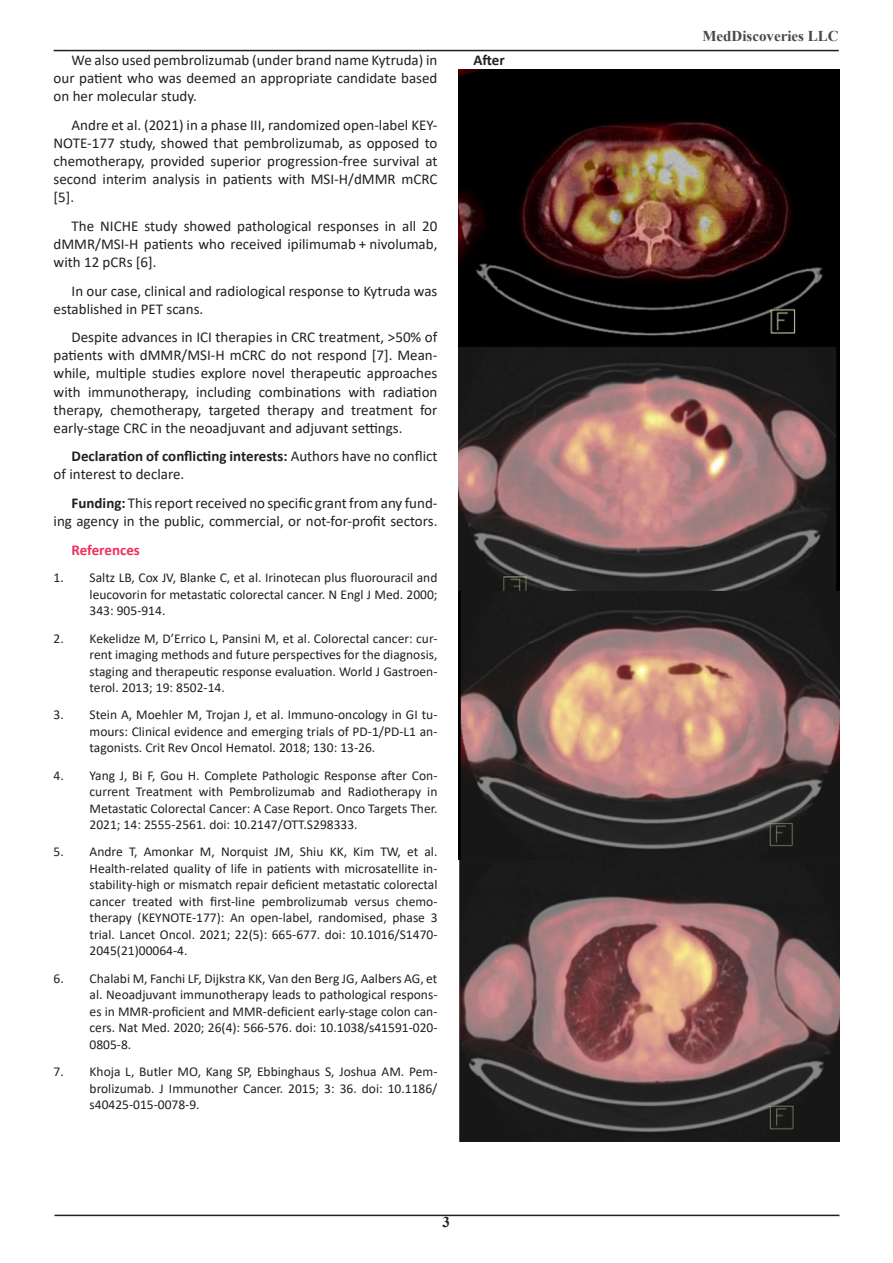
<style>
.page{position:relative;width:893px;height:1263px;background:#fff}
.page>*{position:absolute;margin:0;border:0;box-sizing:border-box;transform-origin:0 0}
.t1{font:15px/18px "Calibri";color:#231f20}
.t2{font:700 15px "Times New Roman";color:#464b47}
.t3{font:700 15px "Calibri";color:#ee305b}
.t4{font:700 15px "Calibri";color:#231f20}
.t5{font:700 15px "Times New Roman";color:#231f20}
.t6{font:13.5px/16.5px "Calibri";color:#231f20;text-align:justify}
.s1{font-weight:700}
</style>
<div class="page">
<hr style="left:54px;top:1214px;width:785px;height:2px;background:#231f20">
<hr style="left:54px;top:50px;width:785px;height:1px;background:#231f20">
<img style="left:458px;top:70px;width:381px;height:1071px">
<p class="t1" style="left:72px;top:51px;width:367px">We also used pembrolizumab (under brand name Kytruda) in</p>
<p class="t4" style="left:473px;top:50px;width:33px">After</p>
<p class="t1" style="left:54px;top:69px;width:385px">our patient who was deemed an appropriate candidate based on her molecular study.</p>
<p class="t1" style="left:54px;top:116px;width:385px;text-align:justify;text-indent:18px">Andre et al. (2021) in a phase III, randomized open-label KEY-NOTE-177 study, showed that pembrolizumab, as opposed to chemotherapy, provided superior progression-free survival at second interim analysis in patients with MSI-H/dMMR mCRC [5].</p>
<p class="t1" style="left:54px;top:216px;width:385px;text-align:justify;text-indent:18px">The NICHE study showed pathological responses in all 20 dMMR/MSI-H patients who received ipilimumab + nivolumab, with 12 pCRs [6].</p>
<p class="t1" style="left:54px;top:281px;width:385px;text-indent:18px">In our case, clinical and radiological response to Kytruda was established in PET scans.</p>
<p class="t1" style="left:54px;top:328px;width:385px;text-align:justify;text-indent:18px">Despite advances in ICI therapies in CRC treatment, &gt;50% of patients with dMMR/MSI-H mCRC do not respond [7]. Mean&shy;while, multiple studies explore novel therapeutic approaches with immunotherapy, including combinations with radiation therapy, chemotherapy, targeted therapy and treatment for early‐stage CRC in the neoadjuvant and adjuvant settings.</p>
<p class="t1" style="left:54px;top:447px;width:385px;text-indent:18px"><span class="s1">Declaration of conflicting interests:</span> Authors have no conflict of interest to declare.</p>
<p class="t1" style="left:54px;top:494px;width:385px;text-align:right"><span class="s1">Funding:</span> This report received no specific grant from any fund&shy;ing agency in the public, commercial, or not-for-profit sectors.</p>
<p class="t3" style="left:72px;top:539px;width:70px">References</p>
<p class="t6" style="left:90px;top:569px;width:349px;text-indent:-36px">1. Saltz LB, Cox JV, Blanke C, et al. Irinotecan plus fluorouracil and leucovorin for metastatic colorectal cancer. N Engl J Med. 2000; 343: 905-914.</p>
<p class="t6" style="left:90px;top:629px;width:349px;text-indent:-36px">2. Kekelidze M, D’Errico L, Pansini M, et al. Colorectal cancer: cur&shy;rent imaging methods and future perspectives for the diagnosis, staging and therapeutic response evaluation. World J Gastroen&shy;terol. 2013; 19: 8502-14.</p>
<p class="t6" style="left:90px;top:706px;width:349px;text-indent:-36px">3. Stein A, Moehler M, Trojan J, et al. Immuno-oncology in GI tu&shy;mours: Clinical evidence and emerging trials of PD-1/PD-L1 an&shy;tagonists. Crit Rev Oncol Hematol. 2018; 130: 13-26.</p>
<p class="t6" style="left:90px;top:766px;width:349px;text-indent:-36px">4. Yang J, Bi F, Gou H. Complete Pathologic Response after Con&shy;current Treatment with Pembrolizumab and Radiotherapy in Metastatic Colorectal Cancer: A Case Report. Onco Targets Ther.<br>2021; 14: 2555-2561. doi: 10.2147/OTT.S298333.</p>
<p class="t6" style="left:90px;top:843px;width:349px;text-indent:-36px">5. Andre T, Amonkar M, Norquist JM, Shiu KK, Kim TW, et al.<br>Health-related quality of life in patients with microsatellite in&shy;stability-high or mismatch repair deficient metastatic colorectal cancer treated with first-line pembrolizumab versus chemo&shy;therapy (KEYNOTE-177): An open-label, randomised, phase 3 trial. Lancet Oncol. 2021; 22(5): 665-677. doi: 10.1016/S1470- 2045(21)00064-4.</p>
<p class="t6" style="left:90px;top:970px;width:349px;text-indent:-36px">6. Chalabi M, Fanchi LF, Dijkstra KK, Van den Berg JG, Aalbers AG, et al. Neoadjuvant immunotherapy leads to pathological respons&shy;es in MMR-proficient and MMR-deficient early-stage colon can&shy;cers. Nat Med. 2020; 26(4): 566-576. doi: 10.1038/s41591-020- 0805-8.</p>
<p class="t6" style="left:90px;top:1063px;width:349px;text-indent:-36px">7. Khoja L, Butler MO, Kang SP, Ebbinghaus S, Joshua AM. Pem&shy;brolizumab. J Immunother Cancer. 2015; 3: 36. doi: 10.1186/ s40425-015-0078-9.</p>
<p class="t5" style="left:442px;top:1211px;width:9px">3</p>
<p class="t2" style="left:702px;top:25px;width:138px">MedDiscoveries LLC</p>
</div>
